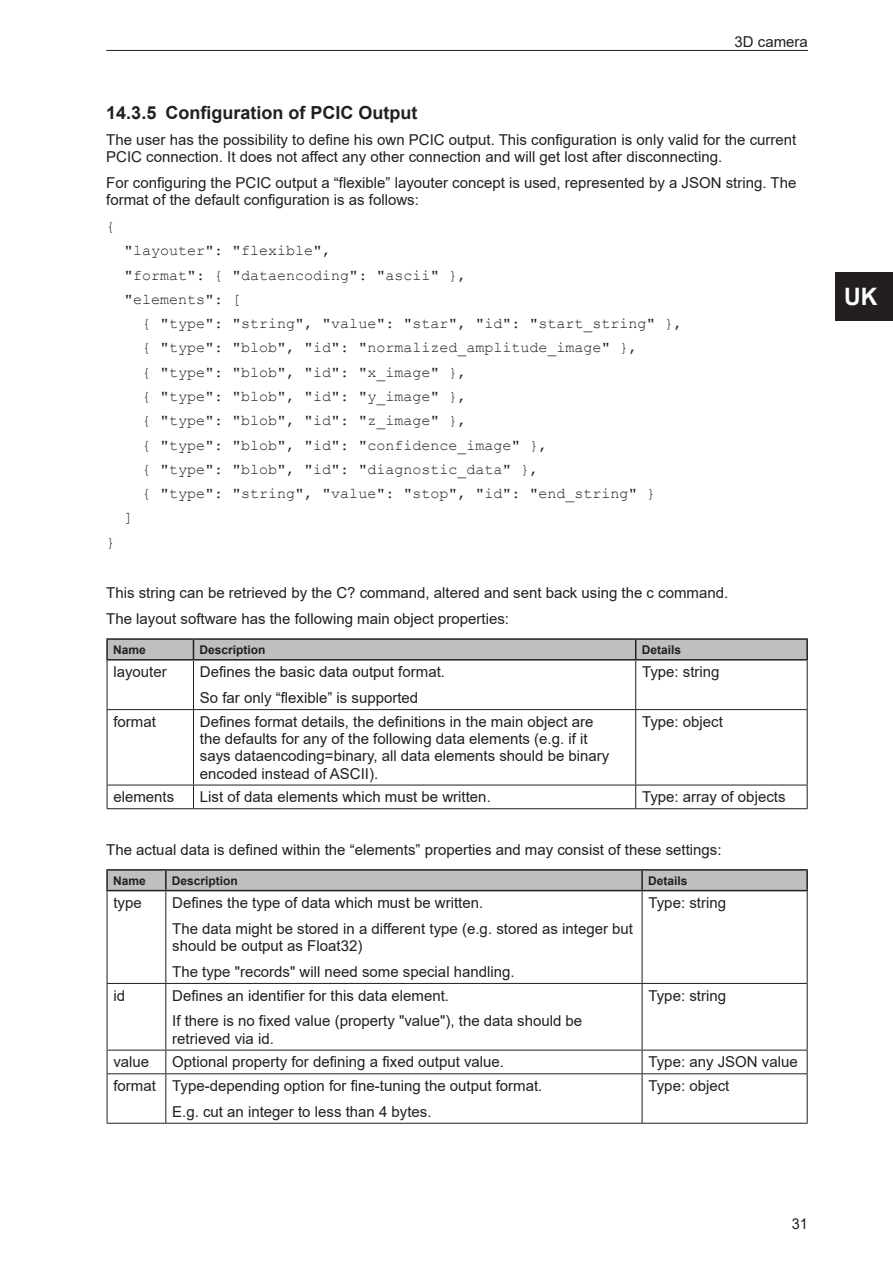
<style>
.page{position:relative;width:893px;height:1263px;background:#fff}
.page>*{position:absolute;margin:0;border:0;box-sizing:border-box;transform-origin:0 0}
.t1{font:700 24px "Arial";color:#fff;scale:.96 1}
.t2{font:700 18px "Arial";color:#231f20}
.t3{font:15px/25.8px "Arial";color:#231f20}
.t4{font:15px/24.3px "Courier New";color:#231f20}
.t5{font:15px "Arial";color:#231f20;scale:.96 1}
.t6{font:700 12px "Arial";color:#231f20}
</style>
<div class="page">
<hr style="left:106px;top:50px;width:702px;height:1px;background:#231f20">
<div style="left:836px;top:272px;width:57px;height:49px;background:#231f20"></div>
<hr style="left:106px;top:638px;width:87px;height:2px;background:#231f20">
<hr style="left:193px;top:638px;width:443px;height:2px;background:#231f20">
<hr style="left:636px;top:638px;width:172px;height:2px;background:#231f20">
<div style="left:106px;top:639px;width:702px;height:20px;background:#bfbfbf"></div>
<hr style="left:106px;top:659px;width:87px;height:1px;background:#231f20">
<hr style="left:193px;top:659px;width:443px;height:1px;background:#231f20">
<hr style="left:636px;top:659px;width:172px;height:1px;background:#231f20">
<hr style="left:107px;top:660px;width:1px;height:49px;background:#231f20">
<hr style="left:193px;top:660px;width:1px;height:49px;background:#231f20">
<hr style="left:635px;top:660px;width:1px;height:49px;background:#231f20">
<hr style="left:807px;top:660px;width:1px;height:49px;background:#231f20">
<hr style="left:107px;top:709px;width:86px;height:1px;background:#231f20">
<hr style="left:107px;top:710px;width:1px;height:75px;background:#231f20">
<hr style="left:193px;top:709px;width:443px;height:1px;background:#231f20">
<hr style="left:193px;top:710px;width:1px;height:75px;background:#231f20">
<hr style="left:636px;top:709px;width:171px;height:1px;background:#231f20">
<hr style="left:635px;top:710px;width:1px;height:75px;background:#231f20">
<hr style="left:807px;top:710px;width:1px;height:75px;background:#231f20">
<hr style="left:107px;top:785px;width:86px;height:1px;background:#231f20">
<svg style="left:107px;top:785px;width:1px;height:23px"></svg>
<hr style="left:193px;top:785px;width:443px;height:1px;background:#231f20">
<svg style="left:193px;top:785px;width:1px;height:23px"></svg>
<hr style="left:636px;top:785px;width:171px;height:1px;background:#231f20">
<svg style="left:635px;top:785px;width:1px;height:23px"></svg>
<svg style="left:807px;top:785px;width:1px;height:23px"></svg>
<hr style="left:107px;top:808px;width:86px;height:1px;background:#231f20">
<hr style="left:193px;top:808px;width:443px;height:1px;background:#231f20">
<hr style="left:636px;top:808px;width:171px;height:1px;background:#231f20">
<hr style="left:106px;top:869px;width:60px;height:2px;background:#231f20">
<hr style="left:166px;top:869px;width:476px;height:2px;background:#231f20">
<hr style="left:642px;top:869px;width:166px;height:2px;background:#231f20">
<svg style="left:106px;top:870px;width:702px;height:20px;background:#b8b8b8"></svg>
<hr style="left:106px;top:890px;width:60px;height:1px;background:#231f20">
<hr style="left:166px;top:890px;width:476px;height:1px;background:#231f20">
<hr style="left:642px;top:890px;width:166px;height:1px;background:#231f20">
<hr style="left:107px;top:891px;width:1px;height:92px;background:#231f20">
<hr style="left:165px;top:891px;width:1px;height:92px;background:#231f20">
<hr style="left:642px;top:891px;width:1px;height:92px;background:#231f20">
<hr style="left:807px;top:891px;width:1px;height:92px;background:#231f20">
<hr style="left:107px;top:983px;width:59px;height:1px;background:#231f20">
<hr style="left:107px;top:984px;width:1px;height:66px;background:#231f20">
<hr style="left:166px;top:983px;width:476px;height:1px;background:#231f20">
<hr style="left:165px;top:984px;width:1px;height:66px;background:#231f20">
<hr style="left:642px;top:983px;width:165px;height:1px;background:#231f20">
<hr style="left:642px;top:984px;width:1px;height:66px;background:#231f20">
<hr style="left:807px;top:984px;width:1px;height:66px;background:#231f20">
<hr style="left:107px;top:1050px;width:59px;height:1px;background:#231f20">
<svg style="left:107px;top:1050px;width:1px;height:23px"></svg>
<hr style="left:166px;top:1050px;width:476px;height:1px;background:#231f20">
<svg style="left:165px;top:1050px;width:1px;height:23px"></svg>
<hr style="left:642px;top:1050px;width:165px;height:1px;background:#231f20">
<svg style="left:642px;top:1050px;width:1px;height:23px"></svg>
<svg style="left:807px;top:1050px;width:1px;height:23px"></svg>
<hr style="left:107px;top:1073px;width:59px;height:1px;background:#231f20">
<hr style="left:107px;top:1074px;width:1px;height:49px;background:#231f20">
<hr style="left:166px;top:1073px;width:476px;height:1px;background:#231f20">
<hr style="left:165px;top:1074px;width:1px;height:49px;background:#231f20">
<hr style="left:642px;top:1073px;width:165px;height:1px;background:#231f20">
<hr style="left:642px;top:1074px;width:1px;height:49px;background:#231f20">
<hr style="left:807px;top:1074px;width:1px;height:49px;background:#231f20">
<hr style="left:107px;top:1123px;width:59px;height:1px;background:#231f20">
<hr style="left:166px;top:1123px;width:476px;height:1px;background:#231f20">
<hr style="left:642px;top:1123px;width:165px;height:1px;background:#231f20">
<p class="t3" style="left:735px;top:29px;width:75px">3D camera</p>
<p class="t2" style="left:106px;top:100px;width:313px">14.3.5 Configuration of PCIC Output</p>
<p class="t3" style="left:106px;top:131px;width:692px;line-height:17.2px">The user has the possibility to define his own PCIC output. This configuration is only valid for the current<br>PCIC connection. It does not affect any other connection and will get lost after disconnecting.</p>
<p class="t3" style="left:106px;top:174px;width:692px;line-height:17.2px">For configuring the PCIC output a “flexible” layouter concept is used, represented by a JSON string. The format of the default configuration is as follows:</p>
<p class="t4" style="left:106px;top:214px;width:10px">{</p>
<p class="t4" style="left:124px;top:238px;width:344px">"layouter": "flexible",<br>"format": { "dataencoding": "ascii" }, "elements": [</p>
<p class="t4" style="left:142px;top:311px;width:542px">{ "type": "string", "value": "star", "id": "start_string" }, { "type": "blob", "id": "normalized_amplitude_image" },<br>{ "type": "blob", "id": "x_image" },<br>{ "type": "blob", "id": "y_image" },<br>{ "type": "blob", "id": "z_image" },<br>{ "type": "blob", "id": "confidence_image" },<br>{ "type": "blob", "id": "diagnostic_data" },<br>{ "type": "string", "value": "stop", "id": "end_string" }</p>
<p class="t4" style="left:124px;top:505px;width:10px">]</p>
<p class="t4" style="left:106px;top:529px;width:10px">}</p>
<p class="t3" style="left:106px;top:580px;width:623px">This string can be retrieved by the C? command, altered and sent back using the c command.<br>The layout software has the following main object properties:</p>
<p class="t6" style="left:113px;top:641px;width:34px">Name</p>
<p class="t6" style="left:199px;top:641px;width:68px">Description</p>
<p class="t6" style="left:642px;top:641px;width:41px">Details</p>
<p class="t3" style="left:113px;top:659px;width:55px">layouter</p>
<p class="t3" style="left:200px;top:659px;width:247px">Defines the basic data output format.<br>So far only “flexible” is supported</p>
<p class="t3" style="left:642px;top:659px;width:79px">Type: string</p>
<p class="t3" style="left:113px;top:709px;width:44px">format</p>
<p class="t3" style="left:200px;top:713px;width:411px;line-height:17.2px">Defines format details, the definitions in the main object are the defaults for any of the following data elements (e.g. if it says dataencoding=binary, all data elements should be binary encoded instead of ASCII).</p>
<p class="t3" style="left:642px;top:709px;width:82px">Type: object</p>
<p class="t3" style="left:113px;top:784px;width:62px">elements</p>
<p class="t3" style="left:200px;top:784px;width:292px">List of data elements which must be written.</p>
<p class="t3" style="left:642px;top:784px;width:145px">Type: array of objects</p>
<p class="t3" style="left:106px;top:836px;width:617px">The actual data is defined within the “elements” properties and may consist of these settings:</p>
<p class="t6" style="left:113px;top:872px;width:34px">Name</p>
<p class="t6" style="left:172px;top:872px;width:68px">Description</p>
<p class="t6" style="left:648px;top:872px;width:41px">Details</p>
<p class="t3" style="left:113px;top:890px;width:30px">type</p>
<p class="t3" style="left:172px;top:890px;width:462px">Defines the type of data which must be written.<br>The data might be stored in a different type (e.g. stored as integer but</p>
<p class="t3" style="left:172px;top:933px;width:344px">should be output as Float32)<br>The type "records" will need some special handling.</p>
<p class="t3" style="left:648px;top:890px;width:79px">Type: string</p>
<p class="t3" style="left:113px;top:982px;width:13px">id</p>
<p class="t3" style="left:172px;top:982px;width:412px">Defines an identifier for this data element.<br>If there is no fixed value (property "value"), the data should be</p>
<p class="t3" style="left:172px;top:1025px;width:103px">retrieved via id.</p>
<p class="t3" style="left:648px;top:982px;width:79px">Type: string</p>
<p class="t3" style="left:113px;top:1049px;width:37px">value</p>
<p class="t3" style="left:172px;top:1049px;width:333px">Optional property for defining a fixed output value.</p>
<p class="t3" style="left:648px;top:1049px;width:151px">Type: any JSON value</p>
<p class="t3" style="left:172px;top:1073px;width:372px;text-indent:-59px">format Type-depending option for fine-tuning the output format.<br>E.g. cut an integer to less than 4 bytes.</p>
<p class="t3" style="left:648px;top:1073px;width:82px">Type: object</p>
<h1 class="t1" style="left:844px;top:280px;width:36px">UK</h1>
<p class="t5" style="left:792px;top:1213px;width:18px">31</p>
</div>
